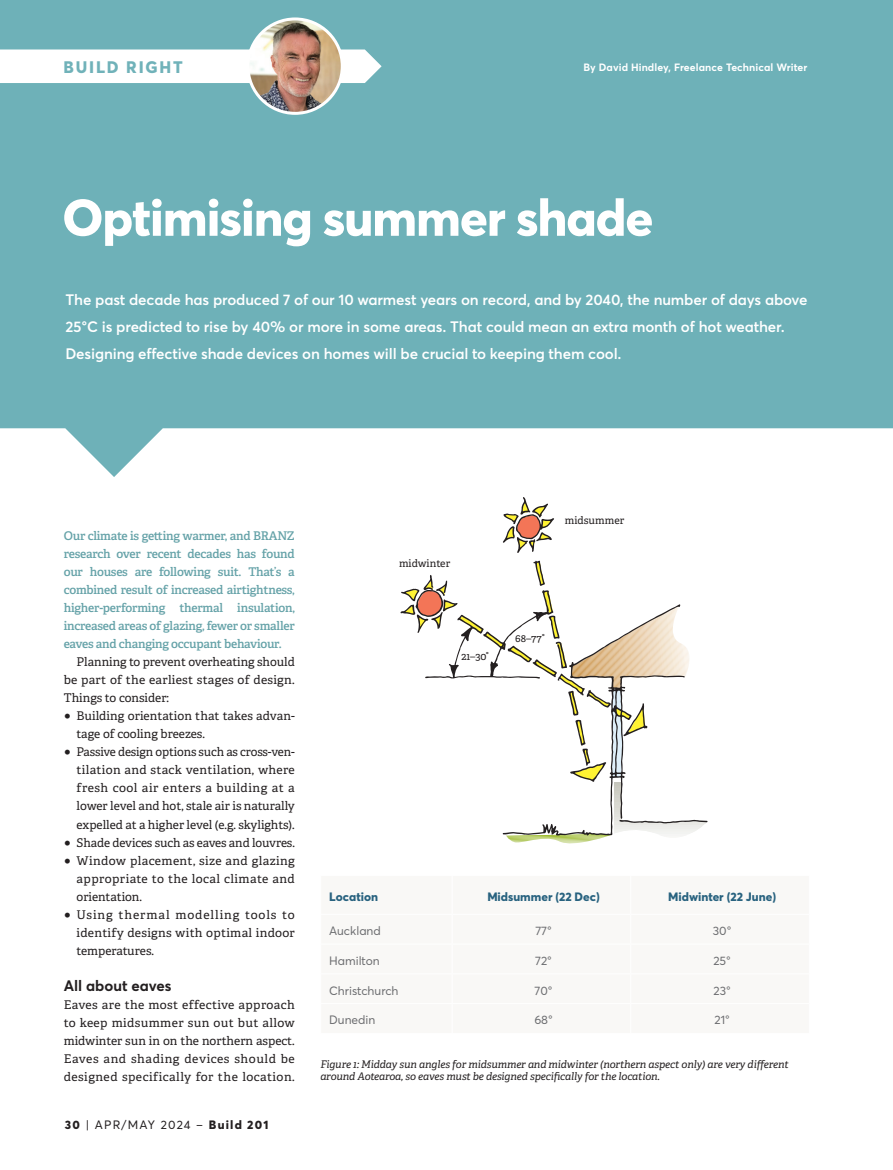
<style>
.page{position:relative;width:893px;height:1170px;background:#fff}
.page>*{position:absolute;margin:0;border:0;box-sizing:border-box;transform-origin:0 0}
.Opinion___Headline{font:800 51px "Averta";letter-spacing:-.02em;color:#fff}
.t1{font:800 16.5px "Averta";letter-spacing:.11em;color:#70b2b9}
.Design_Right____Heading_Subhead{font:600 15px/27px "Averta";letter-spacing:-.01em;color:#fff}
.Opinion___Subhead_1{font:700 15px "Averta";color:#231f20}
.Feature_Spread___Body_Copy{font:12px/18px "Adelle";letter-spacing:.005em;color:#231f20;text-align:justify}
.Design_Right___Intro_Paragraph{font:600 12px/18px "Adelle";letter-spacing:-.02em;color:#65a2a8;text-align:justify}
.Table___Content{font:12px "Averta";color:#6c6d70}
.Table___Subhead{font:800 12px "Averta";color:#28627f}
.t2{font:12px "Averta";letter-spacing:.1em;color:#231f20}
.Image_Caption___White{font:italic 10.5px/12.6px "Adelle";letter-spacing:-.01em;color:#231f20}
.Design_Right___Author{font:700 10.5px "Averta";letter-spacing:.01em;color:#fff}
.Figure_annotations{font:10.5px "Adelle";color:#231f20}
.s1{font-weight:800}
</style>
<div class="page">
<svg style="left:0;top:0;width:893px;height:477px;background:#7cb8bf"></svg>
<svg style="left:0;top:49px;width:382px;height:34px"></svg>
<img style="left:248px;top:19px;width:94px;height:94px;border-radius:47px">
<div style="left:246px;top:17px;width:98px;height:98px;border:3px solid #fff;border-radius:50%"></div>
<hr style="left:614px;top:782px;width:93px;height:1px;background:#c5c5bc">
<hr style="left:614px;top:783px;width:93px;height:1px;background:#c5c5bc">
<hr style="left:614px;top:784px;width:93px;height:1px;background:#c7c7bd">
<hr style="left:614px;top:785px;width:93px;height:1px;background:#c7c7bd">
<hr style="left:614px;top:786px;width:93px;height:1px;background:#cac9c0">
<hr style="left:614px;top:787px;width:93px;height:1px;background:#cac9c0">
<hr style="left:614px;top:788px;width:93px;height:2px;background:#cbcbc2">
<hr style="left:614px;top:790px;width:93px;height:1px;background:#cbcbc2">
<hr style="left:614px;top:791px;width:93px;height:1px;background:#cecdc4">
<hr style="left:614px;top:792px;width:93px;height:1px;background:#cecdc4">
<hr style="left:614px;top:793px;width:93px;height:1px;background:#cfcfc5">
<hr style="left:614px;top:794px;width:93px;height:1px;background:#cfcfc8">
<hr style="left:614px;top:795px;width:93px;height:1px;background:#d2d2cb">
<hr style="left:614px;top:796px;width:93px;height:1px;background:#d2d2cb">
<hr style="left:614px;top:797px;width:93px;height:2px;background:#d4d4cd">
<hr style="left:614px;top:799px;width:93px;height:1px;background:#d4d4cd">
<hr style="left:614px;top:800px;width:93px;height:1px;background:#d6d5cc">
<hr style="left:614px;top:801px;width:93px;height:1px;background:#d6d5cc">
<hr style="left:614px;top:802px;width:93px;height:1px;background:#d8d8d0">
<hr style="left:614px;top:803px;width:93px;height:1px;background:#d8d8d0">
<hr style="left:614px;top:804px;width:93px;height:1px;background:#d8d8d0">
<hr style="left:614px;top:805px;width:93px;height:1px;background:#dad9d2">
<hr style="left:614px;top:806px;width:93px;height:2px;background:#dad9d2">
<hr style="left:614px;top:808px;width:93px;height:1px;background:#dcdcd4">
<hr style="left:614px;top:809px;width:93px;height:1px;background:#dcdcd4">
<hr style="left:614px;top:810px;width:93px;height:1px;background:#deded8">
<hr style="left:614px;top:811px;width:93px;height:1px;background:#deded8">
<hr style="left:614px;top:812px;width:93px;height:1px;background:#e0e0db">
<hr style="left:614px;top:813px;width:93px;height:1px;background:#e0e0db">
<hr style="left:614px;top:814px;width:93px;height:1px;background:#e2e2dd">
<hr style="left:614px;top:816px;width:93px;height:1px;background:#e2e2dd">
<hr style="left:614px;top:817px;width:93px;height:1px;background:#e5e5e1">
<hr style="left:614px;top:818px;width:93px;height:1px;background:#e5e5e1">
<hr style="left:614px;top:823px;width:93px;height:1px;background:#e9e9e5">
<hr style="left:614px;top:825px;width:93px;height:1px;background:#ececea">
<hr style="left:614px;top:826px;width:93px;height:1px;background:#ececea">
<hr style="left:614px;top:827px;width:93px;height:1px;background:#eeeeeb">
<hr style="left:614px;top:828px;width:93px;height:1px;background:#eeeeeb">
<hr style="left:614px;top:829px;width:93px;height:1px;background:#f0f1ee">
<hr style="left:614px;top:830px;width:93px;height:1px;background:#f0f1ee">
<hr style="left:614px;top:831px;width:93px;height:1px;background:#f2f2ef">
<hr style="left:614px;top:832px;width:93px;height:2px;background:#f2f3f1">
<hr style="left:614px;top:834px;width:93px;height:1px;background:#f5f5f4">
<hr style="left:614px;top:835px;width:93px;height:1px;background:#f5f5f4">
<hr style="left:614px;top:836px;width:93px;height:1px;background:#f7f7f5">
<hr style="left:614px;top:837px;width:93px;height:1px;background:#f7f7f5">
<hr style="left:614px;top:838px;width:93px;height:1px;background:#fafaf8">
<hr style="left:614px;top:839px;width:93px;height:1px;background:#fafaf8">
<svg style="left:506px;top:835px;width:106px;height:9px"></svg>
<svg style="left:503px;top:782px;width:182px;height:53px"></svg>
<svg style="left:619px;top:819px;width:88px;height:4px"></svg>
<svg style="left:400px;top:560px;width:289px;height:222px"></svg>
<svg style="left:503px;top:497px;width:51px;height:56px"></svg>
<p class="t1" style="left:64px;top:55px;width:121px">BUILD RIGHT</p>
<p class="Design_Right___Author" style="left:584px;top:60px;width:225px">By David Hindley, Freelance Technical Writer</p>
<p class="Opinion___Headline" style="left:62px;top:181px;width:593px">Optimising summer shade</p>
<p class="Design_Right____Heading_Subhead" style="left:65px;top:285px;width:744px">The past decade has produced 7 of our 10 warmest years on record, and by 2040, the number of days above<br>25°C is predicted to rise by 40% or more in some areas. That could mean an extra month of hot weather.<br>Designing effective shade devices on homes will be crucial to keeping them cool.</p>
<p class="Design_Right___Intro_Paragraph" style="left:64px;top:527px;width:233px">Our climate is getting warmer, and BRANZ research over recent decades has found our houses are following suit. That’s a combined result of increased airtightness, higher-performing thermal insulation, increased areas of glazing, fewer or smaller eaves and changing occupant behaviour.</p>
<p class="Feature_Spread___Body_Copy" style="left:64px;top:653px;width:233px;text-indent:13px">Planning to prevent overheating should be part of the earliest stages of design.<br>Things to consider:</p>
<p class="Feature_Spread___Body_Copy" style="left:77px;top:707px;width:220px;text-indent:-13px">○ Building orientation that takes advan&shy;tage of cooling breezes.</p>
<p class="Feature_Spread___Body_Copy" style="left:77px;top:743px;width:220px;text-indent:-13px">○ Passive design options such as cross-ven&shy;tilation and stack ventilation, where fresh cool air enters a building at a lower level and hot, stale air is naturally expelled at a higher level (e.g. skylights).</p>
<p class="Feature_Spread___Body_Copy" style="left:64px;top:833px;width:233px">○ Shade devices such as eaves and louvres.</p>
<p class="Feature_Spread___Body_Copy" style="left:77px;top:851px;width:220px;text-indent:-13px">○ Window placement, size and glazing appropriate to the local climate and orientation.</p>
<p class="Feature_Spread___Body_Copy" style="left:77px;top:905px;width:220px;text-indent:-13px">○ Using thermal modelling tools to identify designs with optimal indoor temperatures.</p>
<p class="Opinion___Subhead_1" style="left:64px;top:974px;width:109px">All about eaves</p>
<p class="Feature_Spread___Body_Copy" style="left:64px;top:995px;width:233px">Eaves are the most effective approach to keep midsummer sun out but allow midwinter sun in on the northern aspect.<br>Eaves and shading devices should be designed specifically for the location.</p>
<p class="t2" style="left:65px;top:1116px;width:205px"><span class="s1">30</span> | APR/MAY 2024 – <span class="s1">Build 201</span></p>
<p class="Figure_annotations" style="left:399px;top:556px;width:53px">midwinter</p>
<p class="Figure_annotations" style="left:461px;top:650px;width:29px">21–30°</p>
<p class="Figure_annotations" style="left:565px;top:514px;width:61px">midsummer</p>
<p class="Figure_annotations" style="left:515px;top:631px;width:31px">68–77°</p>
<p class="Table___Subhead" style="left:329px;top:888px;width:50px">Location</p>
<p class="Table___Subhead" style="left:487px;top:888px;width:114px">Midsummer (22 Dec)</p>
<p class="Table___Subhead" style="left:668px;top:888px;width:109px">Midwinter (22 June)</p>
<p class="Table___Content" style="left:329px;top:922px;width:53px">Auckland</p>
<p class="Table___Content" style="left:535px;top:922px;width:18px">77°</p>
<p class="Table___Content" style="left:713px;top:922px;width:20px">30°</p>
<p class="Table___Content" style="left:329px;top:952px;width:52px">Hamilton</p>
<p class="Table___Content" style="left:535px;top:952px;width:18px">72°</p>
<p class="Table___Content" style="left:713px;top:952px;width:19px">25°</p>
<p class="Table___Content" style="left:329px;top:982px;width:71px">Christchurch</p>
<p class="Table___Content" style="left:535px;top:982px;width:19px">70°</p>
<p class="Table___Content" style="left:713px;top:982px;width:19px">23°</p>
<p class="Table___Content" style="left:329px;top:1011px;width:48px">Dunedin</p>
<p class="Table___Content" style="left:534px;top:1011px;width:20px">68°</p>
<p class="Table___Content" style="left:714px;top:1011px;width:17px">21°</p>
<p class="Image_Caption___White" style="left:320px;top:1057px;width:470px">Figure 1: Midday sun angles for midsummer and midwinter (northern aspect only) are very different around Aotearoa, so eaves must be designed specifically for the location.</p>
</div>
